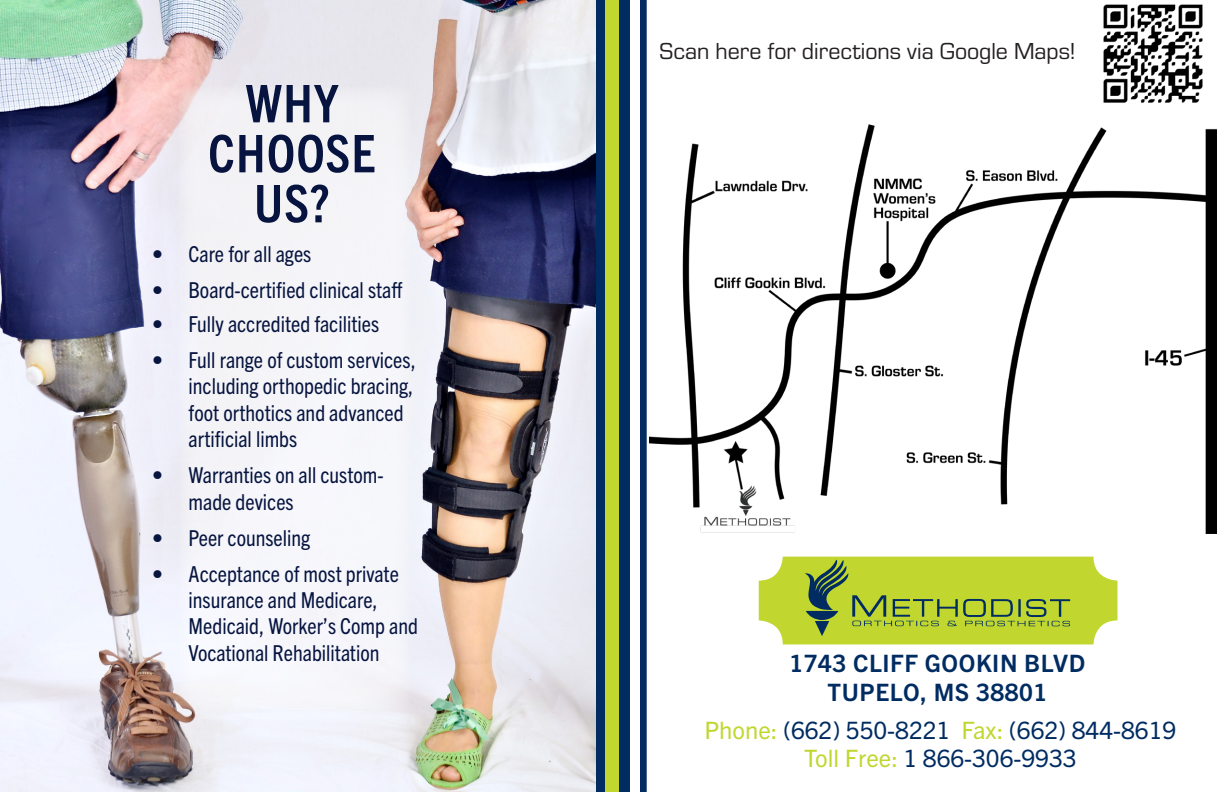
<style>
.page{position:relative;width:1224px;height:792px;background:#fff}
.page>*{position:absolute;margin:0;border:0;box-sizing:border-box;transform-origin:0 0}
.t1{font:700 condensed 52px "Trade Gothic Next LT Pro";letter-spacing:.025em;color:#06143f}
.t2{font:24px "Trade Gothic Next LT Pro";color:#002c62}
.t3{font:24px "Eurostile";color:#231f20}
.t4{font:700 24px "Trade Gothic Next LT Pro";letter-spacing:.025em;color:#002c62}
.t5{font:condensed 22px/26.4px "Trade Gothic Next LT Pro";color:#06143f}
.s1{color:#c1d72f}
</style>
<div class="page">
<div style="left:0;top:0;width:651px;height:792px;background:#002c62"></div>
<div style="left:605px;top:0;width:14px;height:792px;background:#c1d72f"></div>
<div style="left:630px;top:0;width:10px;height:792px;background:#fff"></div>
<div style="left:647px;top:0;width:6px;height:792px;background:#fff"></div>
<div style="left:759px;top:557px;width:358px;height:87px;background:#c1d72f;border-radius:24px"></div>
<svg style="left:805px;top:559px;width:265px;height:77px"></svg>
<img style="left:0;top:0;width:595px;height:792px">
<div style="left:179px;top:86px;width:233px;height:627px;background:#f5f5f9"></div>
<img style="left:650px;top:124px;width:567px;height:409px">
<img style="left:1103px;top:4px;width:100px;height:99px">
<p class="t1" style="left:245px;top:68px;width:94px">WHY</p>
<p class="t1" style="left:208px;top:118px;width:169px">CHOOSE</p>
<p class="t1" style="left:254px;top:168px;width:77px">US?</p>
<p class="t5" style="left:153px;top:240px;width:160px">• Care for all ages</p>
<p class="t5" style="left:153px;top:276px;width:251px">• Board-certified clinical staff</p>
<p class="t5" style="left:153px;top:310px;width:228px">• Fully accredited facilities</p>
<p class="t5" style="left:189px;top:346px;width:229px;text-indent:-36px">• Full range of custom services, including orthopedic bracing, foot orthotics and advanced artificial limbs</p>
<p class="t5" style="left:189px;top:461px;width:197px;text-indent:-36px">• Warranties on all custom&shy;made devices</p>
<p class="t5" style="left:153px;top:523px;width:159px">• Peer counseling</p>
<p class="t5" style="left:189px;top:559px;width:231px;text-indent:-36px">• Acceptance of most private insurance and Medicare,<br>Medicaid, Worker’s Comp and<br>Vocational Rehabilitation</p>
<p class="t3" style="left:659px;top:35px;width:418px">Scan here for directions via Google Maps!</p>
<p class="t4" style="left:789px;top:647px;width:297px">1743 CLIFF GOOKIN BLVD</p>
<p class="t4" style="left:827px;top:676px;width:221px">TUPELO, MS 38801</p>
<p class="t2" style="left:705px;top:713px;width:473px"><span class="s1">Phone:</span> (662) 550-8221 <span class="s1">Fax:</span> (662) 844-8619</p>
<p class="t2" style="left:804px;top:741px;width:274px"><span class="s1">Toll Free:</span> 1 866-306-9933</p>
</div>
